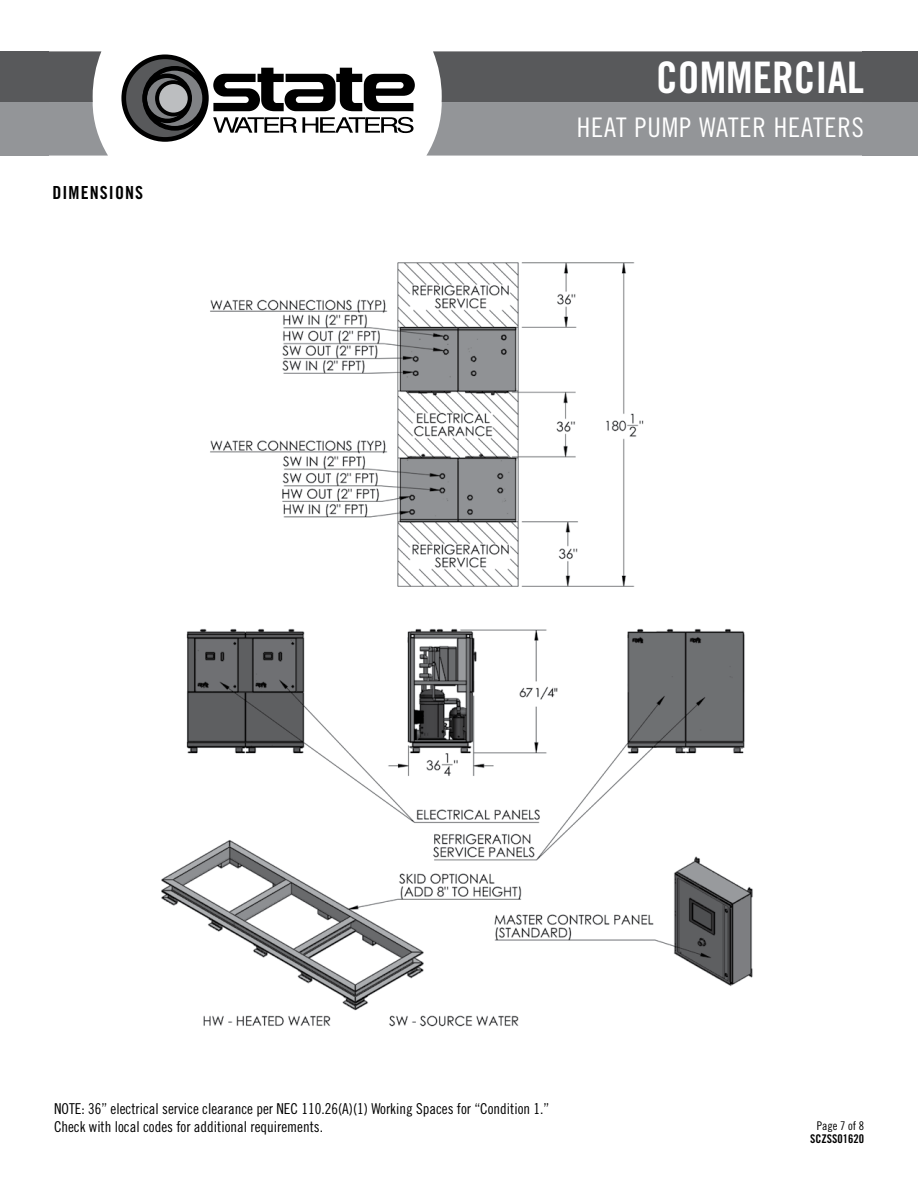
<style>
.page{position:relative;width:918px;height:1188px;background:#fff}
.page>*{position:absolute;margin:0;border:0;box-sizing:border-box;transform-origin:0 0}
.t1{font:43.5px "Trade Gothic LT Std Bd Cn 20";color:#fff}
.t2{font:27px "Trade Gothic LT Std Cn 18";letter-spacing:.035em;color:#fff}
.t3{font:18px "Trade Gothic LT Std Bd Cn 20";letter-spacing:.06em;color:#000}
.t4{font:15px/18px "Trade Gothic LT Std Cn 18";color:#000}
.t5{font:12px "Trade Gothic LT Std Bd Cn 20";color:#000}
.t6{font:12px "Trade Gothic LT Std Cn 18";color:#000}
</style>
<div class="page">
<div style="left:121px;top:54px;width:88px;height:88px;border:5px solid #000;border-radius:50%"></div>
<svg style="left:124px;top:57px;width:291px;height:82px"></svg>
<div style="left:158px;top:83px;width:31px;height:30px;background:#bcbec0;border-radius:50%"></div>
<div style="left:158px;top:82px;width:31px;height:32px;border:2px solid #000;border-radius:50%"></div>
<svg style="left:49px;top:51px;width:59px;height:105px"></svg>
<svg style="left:426px;top:51px;width:437px;height:105px;background:#7b7c7f"></svg>
<div style="left:0;top:102px;width:49px;height:54px;background:#939598"></div>
<div style="left:0;top:51px;width:49px;height:51px;background:#58595b"></div>
<div style="left:863px;top:102px;width:55px;height:54px;background:#939598"></div>
<div style="left:863px;top:51px;width:55px;height:51px;background:#58595b"></div>
<img style="left:161px;top:262px;width:592px;height:765px">
<p class="t3" style="left:52px;top:181px;width:92px">DIMENSIONS</p>
<h1 class="t1" style="left:656px;top:51px;width:209px">COMMERCIAL</h1>
<h2 class="t2" style="left:577px;top:111px;width:289px">HEAT PUMP WATER HEATERS</h2>
<p class="t4" style="left:54px;top:1099px;width:497px">NOTE: 36” electrical service clearance per NEC 110.26(A)(1) Working Spaces for “Condition 1.”<br>Check with local codes for additional requirements.</p>
<p class="t6" style="left:817px;top:1118px;width:49px">Page 7 of 8</p>
<p class="t5" style="left:810px;top:1132px;width:55px">SCZSS01620</p>
</div>
